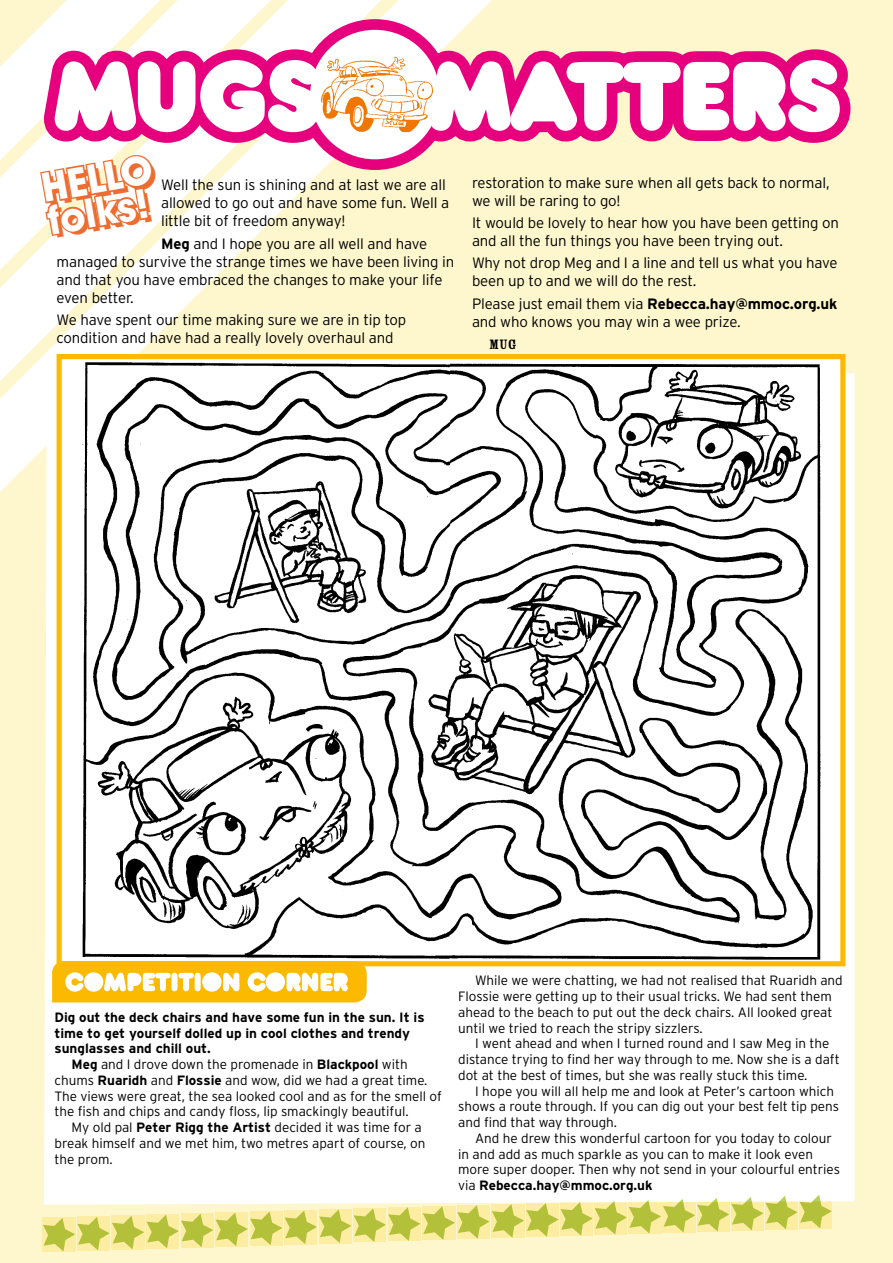
<style>
.page{position:relative;width:893px;height:1263px;background:#fef6cc}
.page>*{position:absolute;margin:0;border:0;box-sizing:border-box;transform-origin:0 0}
.t1{font:700 40.5px/33px "Avant Garde IT Cby BT";color:#fff}
.t2{font:300 15px/18px "Interstate";letter-spacing:-.01em;color:#000}
.t3{font:15px "Rosewood Fill";color:#000}
.t4{font:300 13.5px/15.8px "Interstate";letter-spacing:-.005em;color:#000}
.t5{font:700 13.5px/15.8px "Interstate";letter-spacing:-.005em;color:#000}
.s1{font-weight:700}
</style>
<div class="page">
<svg style="left:0;top:0;width:492px;height:492px"></svg>
<div style="left:44px;top:373px;width:811px;height:829px;background:#fff"></div>
<svg style="left:319px;top:8px;width:532px;height:173px"></svg>
<svg style="left:437px;top:60px;width:403px;height:72px"></svg>
<div style="left:310px;top:30px;width:130px;height:129px;background:#fff;border-radius:50%"></div>
<img style="left:319px;top:48px;width:118px;height:98px">
<svg style="left:43px;top:1195px;width:789px;height:56px"></svg>
<svg style="left:0;top:0;width:319px;height:246px"></svg>
<div style="left:59px;top:357px;width:784px;height:607px;background:#fff"></div>
<img style="left:82px;top:362px;width:739px;height:598px">
<div style="left:57px;top:354px;width:788px;height:612px;border:5px solid #fbba00"></div>
<svg style="left:52px;top:961px;width:315px;height:41px"></svg>
<h1 class="t1" style="left:39px;top:171px;width:113px;rotate:-10deg">HELLO folks!</h1>
<p class="t2" style="left:161px;top:176px;width:290px">Well the sun is shining and at last we are all allowed to go out and have some fun. Well a little bit of freedom anyway!</p>
<p class="t2" style="left:57px;top:234px;width:399px;text-indent:105px"><span class="s1">Meg</span> and I hope you are all well and have managed to survive the strange times we have been living in and that you have embraced the changes to make your life even better.</p>
<p class="t2" style="left:57px;top:310px;width:351px">We have spent our time making sure we are in tip top condition and have had a really lovely overhaul and</p>
<p class="t2" style="left:472px;top:173px;width:359px">restoration to make sure when all gets back to normal, we will be raring to go!</p>
<p class="t2" style="left:472px;top:214px;width:368px">It would be lovely to hear how you have been getting on and all the fun things you have been trying out.</p>
<p class="t2" style="left:472px;top:254px;width:367px">Why not drop Meg and I a line and tell us what you have been up to and we will do the rest.</p>
<p class="t2" style="left:472px;top:294px;width:367px">Please just email them via <span class="s1">Rebecca.hay@mmoc.org.uk </span>and who knows you may win a wee prize.</p>
<p class="t3" style="left:489px;top:336px;width:29px">MUG</p>
<p class="t5" style="left:55px;top:1009px;width:372px">Dig out the deck chairs and have some fun in the sun. It is time to get yourself dolled up in cool clothes and trendy sunglasses and chill out.</p>
<p class="t4" style="left:55px;top:1056px;width:389px;text-indent:17px"><span class="s1">Meg</span> and I drove down the promenade in <span class="s1">Blackpool</span> with chums <span class="s1">Ruaridh</span> and <span class="s1">Flossie</span> and wow, did we had a great time.<br>The views were great, the sea looked cool and as for the smell of the fish and chips and candy floss, lip smackingly beautiful.</p>
<p class="t4" style="left:55px;top:1119px;width:372px;text-indent:17px">My old pal <span class="s1">Peter Rigg the Artist</span> decided it was time for a break himself and we met him, two metres apart of course, on the prom.</p>
<p class="t4" style="left:458px;top:973px;width:386px;text-indent:17px">While we were chatting, we had not realised that Ruaridh and Flossie were getting up to their usual tricks. We had sent them ahead to the beach to put out the deck chairs. All looked great until we tried to reach the stripy sizzlers.</p>
<p class="t4" style="left:458px;top:1036px;width:383px;text-indent:17px">I went ahead and when I turned round and I saw Meg in the distance trying to find her way through to me. Now she is a daft dot at the best of times, but she was really stuck this time.</p>
<p class="t4" style="left:458px;top:1083px;width:382px;text-indent:17px">I hope you will all help me and look at Peter’s cartoon which shows a route through. If you can dig out your best felt tip pens and find that way through.</p>
<p class="t4" style="left:458px;top:1130px;width:383px;text-indent:17px">And he drew this wonderful cartoon for you today to colour in and add as much sparkle as you can to make it look even more super dooper. Then why not send in your colourful entries via <span class="s1">Rebecca.hay@mmoc.org.uk</span></p>
</div>
